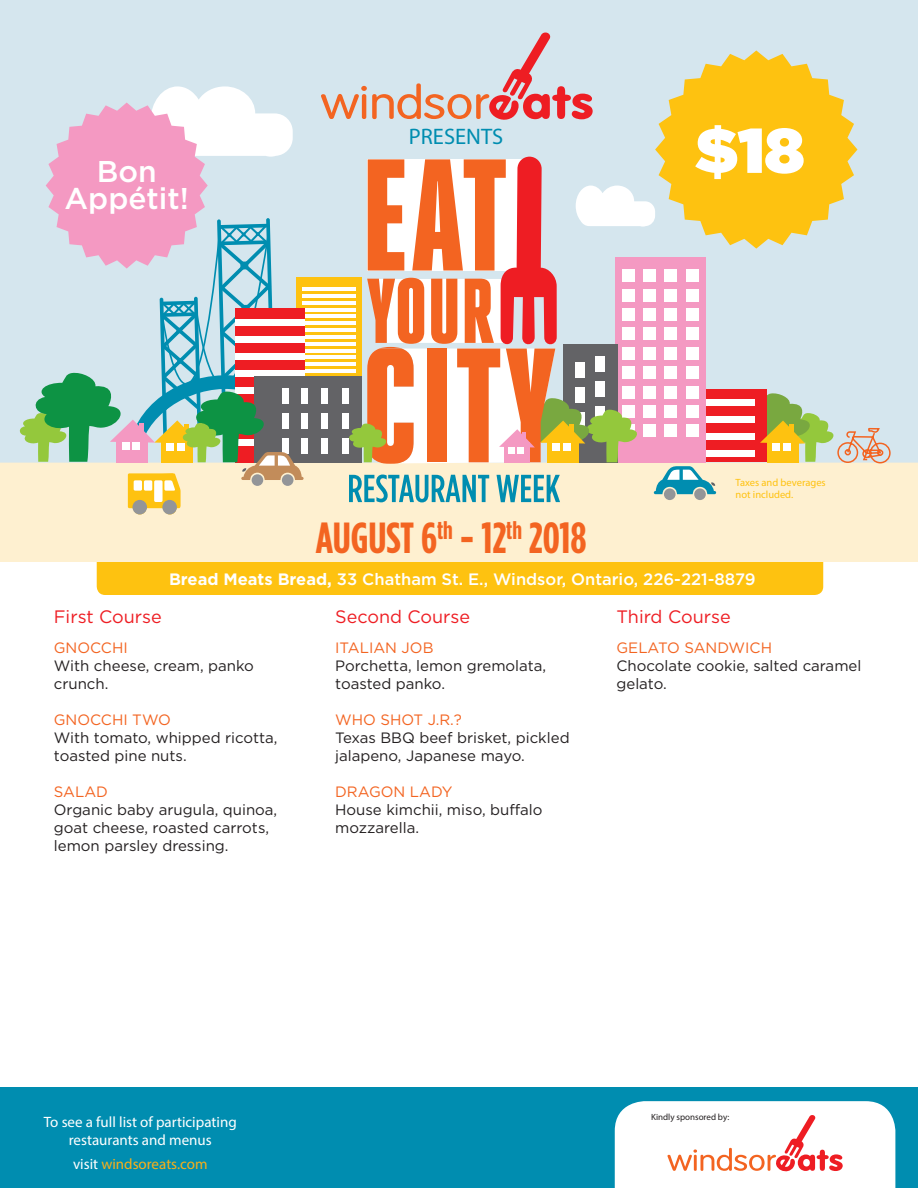
<style>
.page{position:relative;width:918px;height:1188px;background:#fff}
.page>*{position:absolute;margin:0;border:0;box-sizing:border-box;transform-origin:0 0}
.t1{font:900 63px "Gotham HTF";color:#fff}
.t2{font:700 condensed 43.5px "Gotham HTF";color:#f36421}
.t3{font:500 30px/27px "Gotham HTF";color:#fff;text-align:center}
.t4{font:22.5px "Myriad Pro";color:#008db0}
.t5{font:18px "Gotham HTF";color:#ee1d23}
.t6{font:500 16.5px "Gotham HTF";color:#fff}
.t7{font:15px/18px "Gotham HTF";color:#231f20}
.t8{font:15px "Gotham HTF";color:#f36421}
.t9{font:15px/18px "Myriad Pro";color:#fff;text-align:center}
.t10{font:15px "Myriad Pro";color:#faaf18}
.t11{font:10.5px "Myriad Pro";color:#fec210}
.t12{font:9px "Myriad Pro";color:#231f20}
.s1{font-weight:700}
.s2{color:#fff}
</style>
<div class="page">
<div style="left:97px;top:554px;width:726px;height:41px;background:#fec210;border-radius:9px"></div>
<div style="left:0;top:461px;width:918px;height:101px;background:#fef0d0"></div>
<div style="left:0;top:1087px;width:918px;height:101px;background:#008db0"></div>
<div style="left:0;top:0;width:918px;height:463px;background:#d5e6ee"></div>
<svg style="left:17px;top:32px;width:874px;height:482px"></svg>
<svg style="left:615px;top:1101px;width:280px;height:87px;background:#f9efed"></svg>
<p class="t3" style="left:65px;top:157px;width:126px">Bon<br>Appétit!</p>
<p class="t4" style="left:409px;top:123px;width:96px">PRESENTS</p>
<p class="t1" style="left:695px;top:114px;width:111px">$18</p>
<p class="t2" style="left:316px;top:513px;width:273px">AUGUST 6<sup>th</sup> - 12<sup>th</sup> 2018</p>
<p class="t11" style="left:736px;top:476px;width:92px">Taxes and beverages</p>
<p class="t11" style="left:736px;top:488px;width:59px">not included.</p>
<p class="t6" style="left:169px;top:570px;width:588px"><span class="s1">Bread Meats Bread,</span> 33 Chatham St. E., Windsor, Ontario, 226-221-8879</p>
<p class="t5" style="left:54px;top:606px;width:110px">First Course</p>
<p class="t8" style="left:54px;top:639px;width:75px">GNOCCHI</p>
<p class="t7" style="left:54px;top:656px;width:202px">With cheese, cream, panko crunch.</p>
<p class="t8" style="left:54px;top:711px;width:118px">GNOCCHI TWO</p>
<p class="t7" style="left:54px;top:728px;width:225px">With tomato, whipped ricotta, toasted pine nuts.</p>
<p class="t8" style="left:54px;top:783px;width:56px">SALAD</p>
<p class="t7" style="left:54px;top:800px;width:225px">Organic baby arugula, quinoa, goat cheese, roasted carrots, lemon parsley dressing.</p>
<p class="t5" style="left:335px;top:606px;width:136px">Second Course</p>
<p class="t8" style="left:335px;top:639px;width:100px">ITALIAN JOB</p>
<p class="t7" style="left:335px;top:656px;width:213px">Porchetta, lemon gremolata, toasted panko.</p>
<p class="t8" style="left:335px;top:711px;width:128px">WHO SHOT J.R.?</p>
<p class="t7" style="left:335px;top:728px;width:236px">Texas BBQ beef brisket, pickled jalapeno, Japanese mayo.</p>
<p class="t8" style="left:335px;top:783px;width:119px">DRAGON LADY</p>
<p class="t7" style="left:335px;top:800px;width:209px">House kimchii, miso, buffalo mozzarella.</p>
<p class="t5" style="left:617px;top:606px;width:116px">Third Course</p>
<p class="t8" style="left:617px;top:639px;width:157px">GELATO SANDWICH</p>
<p class="t7" style="left:617px;top:656px;width:246px">Chocolate cookie, salted caramel gelato.</p>
<p class="t9" style="left:44px;top:1113px;width:194px">To see a full list of participating restaurants and menus</p>
<p class="t10" style="left:73px;top:1155px;width:136px"><span class="s2">visit</span> windsoreats.com</p>
<p class="t12" style="left:651px;top:1111px;width:80px">Kindly sponsored by:</p>
</div>
